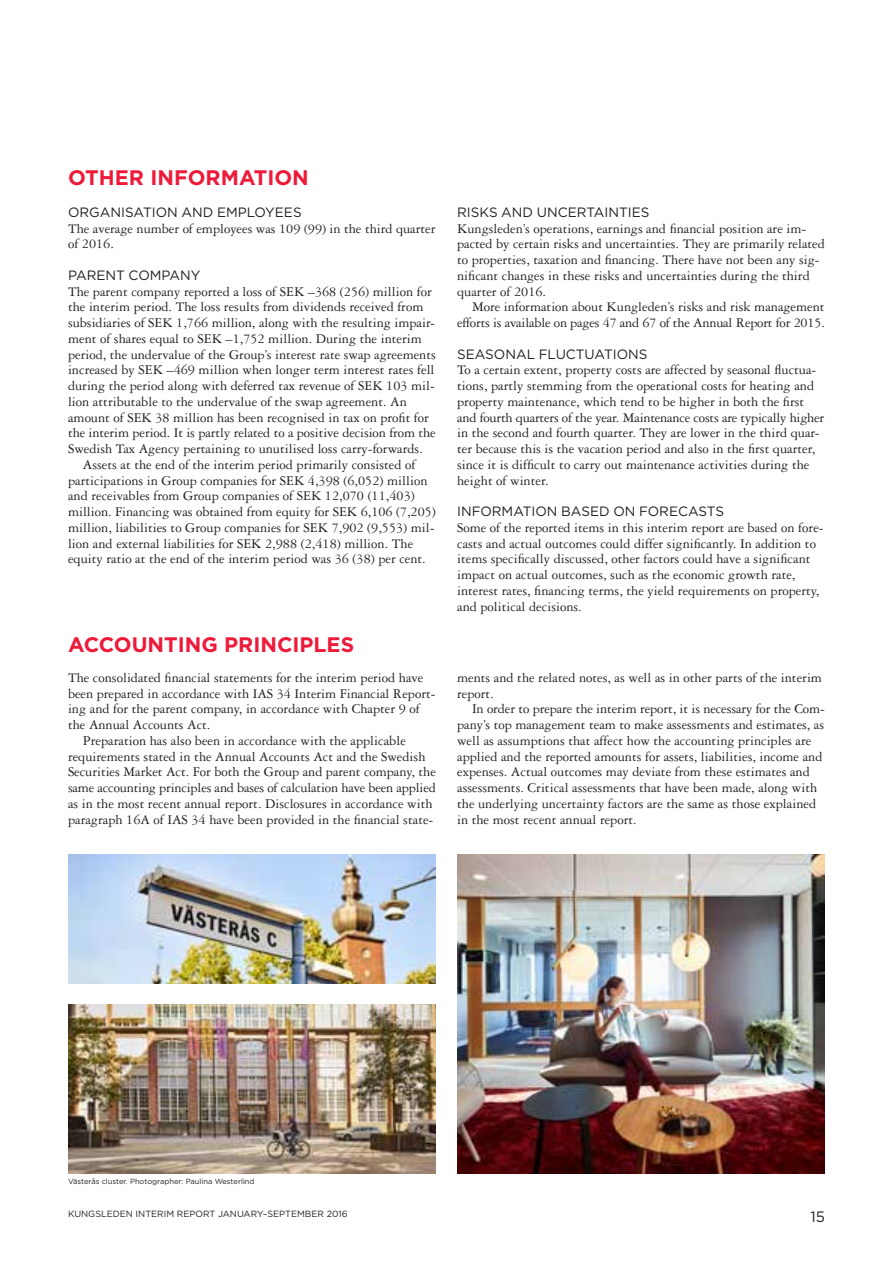
<style>
.page{position:relative;width:893px;height:1263px;background:#fff}
.page>*{position:absolute;margin:0;border:0;box-sizing:border-box;transform-origin:0 0}
._16__Huvudrubrik_min{font:700 21px "Gotham";color:#ed1a3a}
.t1{font:15px "Gotham";color:#231f20}
._16__Bröd_utan_indra{font:14.25px/15.8px "Garamond 3 LT Std";color:#231f20}
._16__Bröd_med_indrag{font:14.25px/15.8px "Garamond 3 LT Std";color:#231f20}
._16__Mellanrubrik_Gr{font:13.5px "Gotham";color:#231f20}
.t2{font:9px "Gotham";color:#231f20}
._16__Fotnot{font:7.5px "Gotham";color:#231f20}
</style>
<div class="page">
<img style="left:457px;top:855px;width:368px;height:319px">
<img style="left:68px;top:1004px;width:368px;height:170px">
<img style="left:68px;top:855px;width:368px;height:128px">
<p class="_16__Huvudrubrik_min" style="left:68px;top:164px;width:242px">OTHER INFORMATION</p>
<p class="_16__Mellanrubrik_Gr" style="left:68px;top:203px;width:235px">ORGANISATION AND EMPLOYEES</p>
<p class="_16__Bröd_utan_indra" style="left:68px;top:221px;width:369px">The average number of employees was 109 (99) in the third quarter of 2016.</p>
<p class="_16__Mellanrubrik_Gr" style="left:68px;top:266px;width:134px">PARENT COMPANY</p>
<p class="_16__Bröd_utan_indra" style="left:68px;top:284px;width:369px">The parent company reported a loss of SEK –368 (256) million for the interim period. The loss results from dividends received from subsidiaries of SEK 1,766 million, along with the resulting impair&shy;ment of shares equal to SEK –1,752 million. During the interim period, the undervalue of the Group’s interest rate swap agreements increased by SEK –469 million when longer term interest rates fell during the period along with deferred tax revenue of SEK 103 mil&shy;lion attributable to the undervalue of the swap agreement. An amount of SEK 38 million has been recognised in tax on profit for the interim period. It is partly related to a positive decision from the Swedish Tax Agency pertaining to unutilised loss carry-forwards.</p>
<p class="_16__Bröd_med_indrag" style="left:68px;top:457px;width:369px;text-indent:15px">Assets at the end of the interim period primarily consisted of participations in Group companies for SEK 4,398 (6,052) million and receivables from Group companies of SEK 12,070 (11,403) million. Financing was obtained from equity for SEK 6,106 (7,205) million, liabilities to Group companies for SEK 7,902 (9,553) mil&shy;lion and external liabilities for SEK 2,988 (2,418) million. The equity ratio at the end of the interim period was 36 (38) per cent.</p>
<p class="_16__Huvudrubrik_min" style="left:68px;top:630px;width:288px">ACCOUNTING PRINCIPLES</p>
<p class="_16__Bröd_utan_indra" style="left:68px;top:670px;width:369px">The consolidated financial statements for the interim period have been prepared in accordance with IAS 34 Interim Financial Report&shy;ing and for the parent company, in accordance with Chapter 9 of the Annual Accounts Act.</p>
<p class="_16__Bröd_med_indrag" style="left:68px;top:733px;width:369px;text-indent:15px">Preparation has also been in accordance with the applicable requirements stated in the Annual Accounts Act and the Swedish Securities Market Act. For both the Group and parent company, the same accounting principles and bases of calculation have been applied as in the most recent annual report. Disclosures in accordance with paragraph 16A of IAS 34 have been provided in the financial state-</p>
<p class="_16__Mellanrubrik_Gr" style="left:457px;top:203px;width:194px">RISKS AND UNCERTAINTIES</p>
<p class="_16__Bröd_utan_indra" style="left:457px;top:221px;width:369px">Kungsleden’s operations, earnings and financial position are im&shy;pacted by certain risks and uncertainties. They are primarily related to properties, taxation and financing. There have not been any sig&shy;nificant changes in these risks and uncertainties during the third quarter of 2016.</p>
<p class="_16__Bröd_med_indrag" style="left:457px;top:299px;width:369px;text-align:right">More information about Kungleden’s risks and risk management efforts is available on pages 47 and 67 of the Annual Report for 2015.</p>
<p class="_16__Mellanrubrik_Gr" style="left:457px;top:345px;width:192px">SEASONAL FLUCTUATIONS</p>
<p class="_16__Bröd_utan_indra" style="left:457px;top:362px;width:369px">To a certain extent, property costs are affected by seasonal fluctua&shy;tions, partly stemming from the operational costs for heating and property maintenance, which tend to be higher in both the first and fourth quarters of the year. Maintenance costs are typically higher in the second and fourth quarter. They are lower in the third quar&shy;ter because this is the vacation period and also in the first quarter, since it is difficult to carry out maintenance activities during the height of winter.</p>
<p class="_16__Mellanrubrik_Gr" style="left:457px;top:503px;width:269px">INFORMATION BASED ON FORECASTS</p>
<p class="_16__Bröd_utan_indra" style="left:457px;top:520px;width:368px">Some of the reported items in this interim report are based on fore&shy;casts and actual outcomes could differ significantly. In addition to items specifically discussed, other factors could have a significant impact on actual outcomes, such as the economic growth rate, interest rates, financing terms, the yield requirements on property, and political decisions.</p>
<p class="_16__Bröd_med_indrag" style="left:457px;top:670px;width:366px">ments and the related notes, as well as in other parts of the interim report.</p>
<p class="_16__Bröd_med_indrag" style="left:457px;top:701px;width:369px;text-indent:15px">In order to prepare the interim report, it is necessary for the Com&shy;pany’s top management team to make assessments and estimates, as well as assumptions that affect how the accounting principles are applied and the reported amounts for assets, liabilities, income and expenses. Actual outcomes may deviate from these estimates and assessments. Critical assessments that have been made, along with the underlying uncertainty factors are the same as those explained in the most recent annual report.</p>
<p class="_16__Fotnot" style="left:68px;top:1176px;width:188px">Västerås cluster. Photographer: Paulina Westerlind</p>
<p class="t2" style="left:68px;top:1208px;width:281px">KUNGSLEDEN INTERIM REPORT JANUARY–SEPTEMBER 2016</p>
<p class="t1" style="left:810px;top:1207px;width:16px">15</p>
</div>
